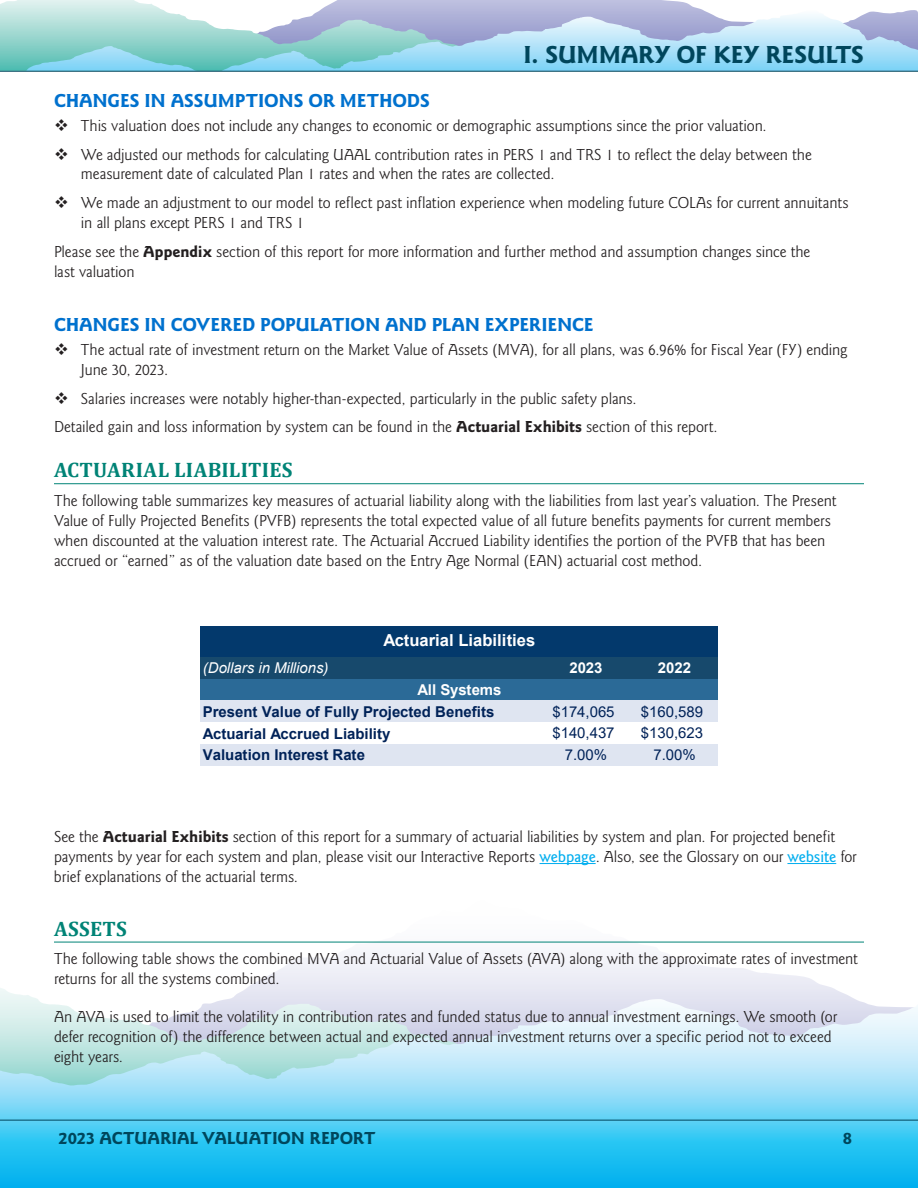
<style>
.page{position:relative;width:918px;height:1188px;background:#fff}
.page>*{position:absolute;margin:0;border:0;box-sizing:border-box;transform-origin:0 0}
.t1{font:700 25.5px "Goudy Sans Std";color:#00465c}
.t2{font:700 21px "Cambria";letter-spacing:.01em;color:#008376}
.t3{font:700 19.5px "Goudy Sans Std";letter-spacing:-.01em;color:#0071ce}
.t4{font:700 18px "Goudy Sans Std";letter-spacing:-.01em;color:#00465c}
.t5{font:16.5px/19.8px "Goudy Sans Std";letter-spacing:-.005em;color:#231f20}
.t6{font:700 16.5px "Arial";color:#fff}
.t7{font:700 15px "Arial";color:#002258}
.t8{font:15px "Arial";color:#002258}
.t9{font:italic 15px "Arial";letter-spacing:-.005em;color:#fff}
.t10{font:700 15px "Arial";color:#fff}
.s1{font-weight:700}
.s2{font-weight:500;color:#00aeef}
</style>
<div class="page">
<svg style="left:516px;top:0;width:402px;height:71px"></svg>
<svg style="left:0;top:0;width:516px;height:71px"></svg>
<svg style="left:575px;top:10px;width:237px;height:31px"></svg>
<svg style="left:0;top:941px;width:918px;height:247px"></svg>
<svg style="left:0;top:1004px;width:758px;height:184px"></svg>
<svg style="left:262px;top:999px;width:393px;height:81px"></svg>
<hr style="left:0;top:71px;width:918px;height:1px;background:#00465c">
<hr style="left:0;top:1120px;width:918px;height:1px;background:#00465c">
<hr style="left:54px;top:483px;width:810px;height:1px;background:#008376">
<hr style="left:540px;top:863px;width:56px;height:1px;background:#00aeef">
<hr style="left:787px;top:863px;width:49px;height:1px;background:#00aeef">
<div style="left:201px;top:626px;width:517px;height:31px;background:#03396c"></div>
<div style="left:201px;top:657px;width:517px;height:22px;background:#17496c"></div>
<div style="left:201px;top:679px;width:517px;height:22px;background:#2b6a97"></div>
<div style="left:201px;top:700px;width:517px;height:22px;background:#dfe5f1"></div>
<div style="left:201px;top:744px;width:517px;height:22px;background:#dfe5f1"></div>
<hr style="left:54px;top:942px;width:810px;height:1px;background:#008376">
<h1 class="t1" style="left:523px;top:40px;width:115px">I. Summary</h1>
<h1 class="t1" style="left:676px;top:40px;width:54px">of Key</h1>
<h1 class="t1" style="left:765px;top:40px;width:31px">Results</h1>
<p class="t3" style="left:54px;top:89px;width:377px">CHANGES IN ASSUMPTIONS OR METHODS</p>
<p class="t5" style="left:81px;top:111px;width:732px;line-height:28.8px">This valuation does not include any changes to economic or demographic assumptions since the prior valuation.<br>We adjusted our methods for calculating UAAL contribution rates in PERS 1 and TRS 1 to reflect the delay between the</p>
<p class="t5" style="left:81px;top:160px;width:769px;line-height:28.8px">measurement date of calculated Plan 1 rates and when the rates are collected.<br>We made an adjustment to our model to reflect past inflation experience when modeling future COLAs for current annuitants</p>
<p class="t5" style="left:54px;top:209px;width:758px;line-height:28.8px;text-indent:27px">in all plans except PERS 1 and TRS 1<br>Please see the <span class="s1">Appendix</span> section of this report for more information and further method and assumption changes since the</p>
<p class="t5" style="left:54px;top:262px;width:82px">last valuation</p>
<p class="t3" style="left:54px;top:313px;width:541px">CHANGES IN COVERED POPULATION AND PLAN EXPERIENCE</p>
<p class="t5" style="left:81px;top:340px;width:768px">The actual rate of investment return on the Market Value of Assets (MVA), for all plans, was 6.96% for Fiscal Year (FY) ending<br>June 30, 2023.</p>
<p class="t5" style="left:54px;top:384px;width:665px;line-height:28.8px;text-indent:27px">Salaries increases were notably higher-than-expected, particularly in the public safety plans.<br>Detailed gain and loss information by system can be found in the <span class="s1">Actuarial Exhibits</span> section of this report.</p>
<p class="t2" style="left:54px;top:455px;width:240px">ACTUARIAL LIABILITIES</p>
<p class="t5" style="left:54px;top:491px;width:784px">The following table summarizes key measures of actuarial liability along with the liabilities from last year’s valuation. The Present Value of Fully Projected Benefits (PVFB) represents the total expected value of all future benefits payments for current members when discounted at the valuation interest rate. The Actuarial Accrued Liability identifies the portion of the PVFB that has been accrued or “earned” as of the valuation date based on the Entry Age Normal (EAN) actuarial cost method.</p>
<p class="t6" style="left:383px;top:629px;width:153px">Actuarial Liabilities</p>
<p class="t10" style="left:418px;top:679px;width:86px">All Systems</p>
<p class="t9" style="left:203px;top:658px;width:127px">(Dollars in Millions)</p>
<p class="t10" style="left:569px;top:657px;width:35px">2023</p>
<p class="t10" style="left:658px;top:657px;width:35px">2022</p>
<p class="t7" style="left:203px;top:701px;width:293px">Present Value of Fully Projected Benefits</p>
<p class="t8" style="left:552px;top:701px;width:64px">$174,065</p>
<p class="t8" style="left:641px;top:701px;width:64px">$160,589</p>
<p class="t7" style="left:203px;top:723px;width:189px">Actuarial Accrued Liability</p>
<p class="t8" style="left:552px;top:723px;width:64px">$140,437</p>
<p class="t8" style="left:641px;top:723px;width:64px">$130,623</p>
<p class="t7" style="left:203px;top:745px;width:164px">Valuation Interest Rate</p>
<p class="t8" style="left:565px;top:745px;width:44px">7.00%</p>
<p class="t8" style="left:653px;top:745px;width:44px">7.00%</p>
<p class="t5" style="left:54px;top:827px;width:804px">See the <span class="s1">Actuarial Exhibits</span> section of this report for a summary of actuarial liabilities by system and plan. For projected benefit payments by year for each system and plan, please visit our Interactive Reports <span class="s2">webpage</span>. Also, see the Glossary on our <span class="s2">website</span> for brief explanations of the actuarial terms.</p>
<p class="t2" style="left:54px;top:914px;width:74px">ASSETS</p>
<p class="t5" style="left:54px;top:949px;width:806px">The following table shows the combined MVA and Actuarial Value of Assets (AVA) along with the approximate rates of investment returns for all the systems combined.</p>
<p class="t5" style="left:54px;top:1007px;width:785px">An AVA is used to limit the volatility in contribution rates and funded status due to annual investment earnings. We smooth (or defer recognition of) the difference between actual and expected annual investment returns over a specific period not to exceed eight years.</p>
<p class="t4" style="left:58px;top:1128px;width:318px">2023 ACTUARIAL VALUATION REPORT</p>
<p class="t4" style="left:843px;top:1128px;width:11px">8</p>
</div>
